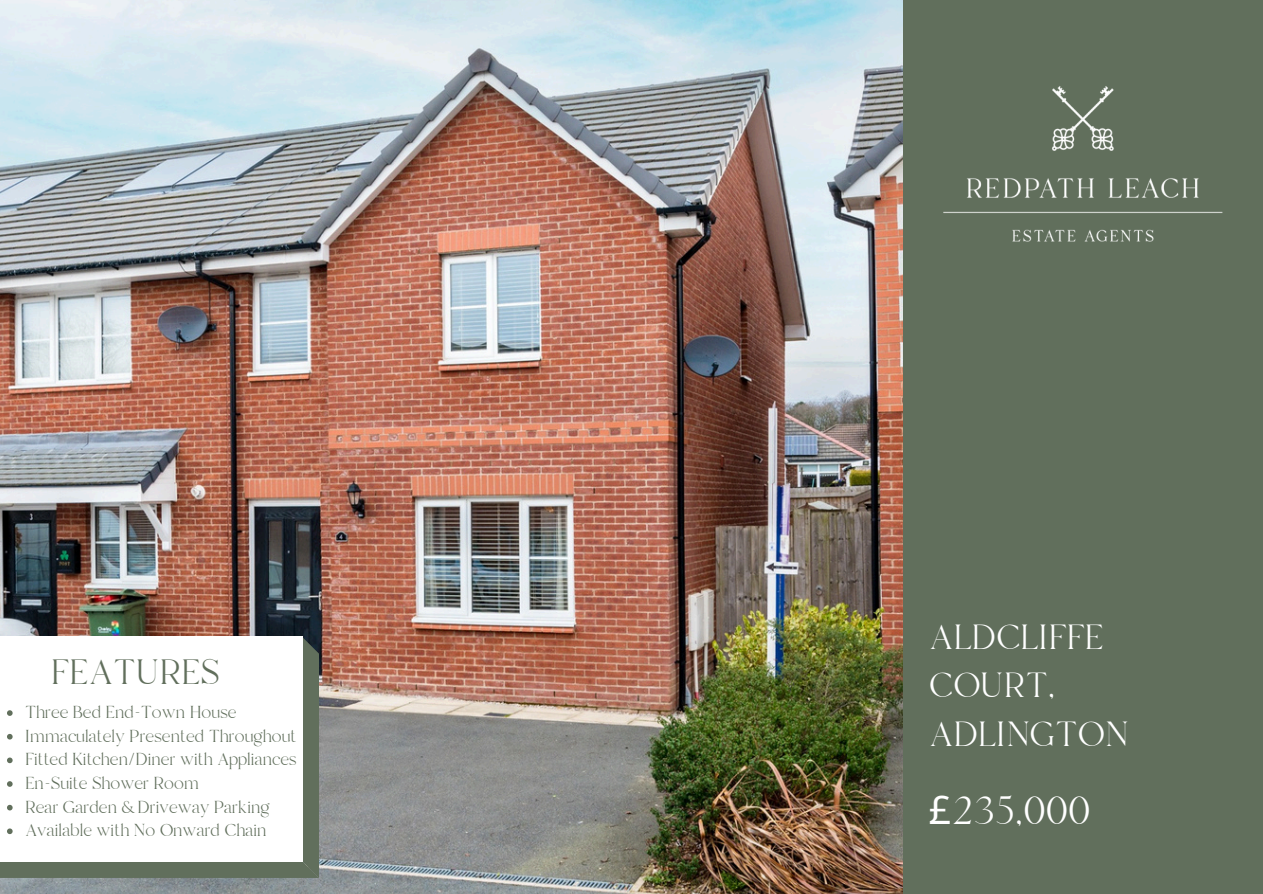
<style>
.page{position:relative;width:1263px;height:894px;background:#fff}
.page>*{position:absolute;margin:0;border:0;box-sizing:border-box;transform-origin:0 0}
.t1{font:39.3px "Branch";color:#fff}
.t2{font:34.95px "Branch";color:#616f5c}
.t3{font:34.8px/48.3px "Branch";color:#fff}
.t4{font:17.25px "Branch";color:#616f5c}
.s1{font-family:"Noto Sans"}
</style>
<div class="page">
<img style="left:0;top:0;width:903px;height:893px">
<div style="left:903px;top:0;width:360px;height:893px;background:#616f5c"></div>
<img style="left:780px;top:0;width:443px;height:360px">
<svg style="left:0;top:636px;width:319px;height:241px"></svg>
<p class="t2" style="left:51px;top:649px;width:170px">FEATURES</p>
<p class="t4" style="left:25px;top:700px;width:213px">Three Bed End-Town House</p>
<p class="t4" style="left:25px;top:724px;width:273px">Immaculately Presented Throughout</p>
<p class="t4" style="left:25px;top:748px;width:273px">Fitted Kitchen/Diner with Appliances</p>
<p class="t4" style="left:25px;top:771px;width:176px">En-Suite Shower Room</p>
<p class="t4" style="left:25px;top:795px;width:246px">Rear Garden &amp; Driveway Parking</p>
<p class="t4" style="left:25px;top:818px;width:243px">Available with No Onward Chain</p>
<h2 class="t3" style="left:929px;top:613px;width:201px">ALDCLIFFE<br>COURT,<br>ADLINGTON</h2>
<h1 class="t1" style="left:929px;top:784px;width:163px"><span class="s1">£</span>235,000</h1>
</div>
